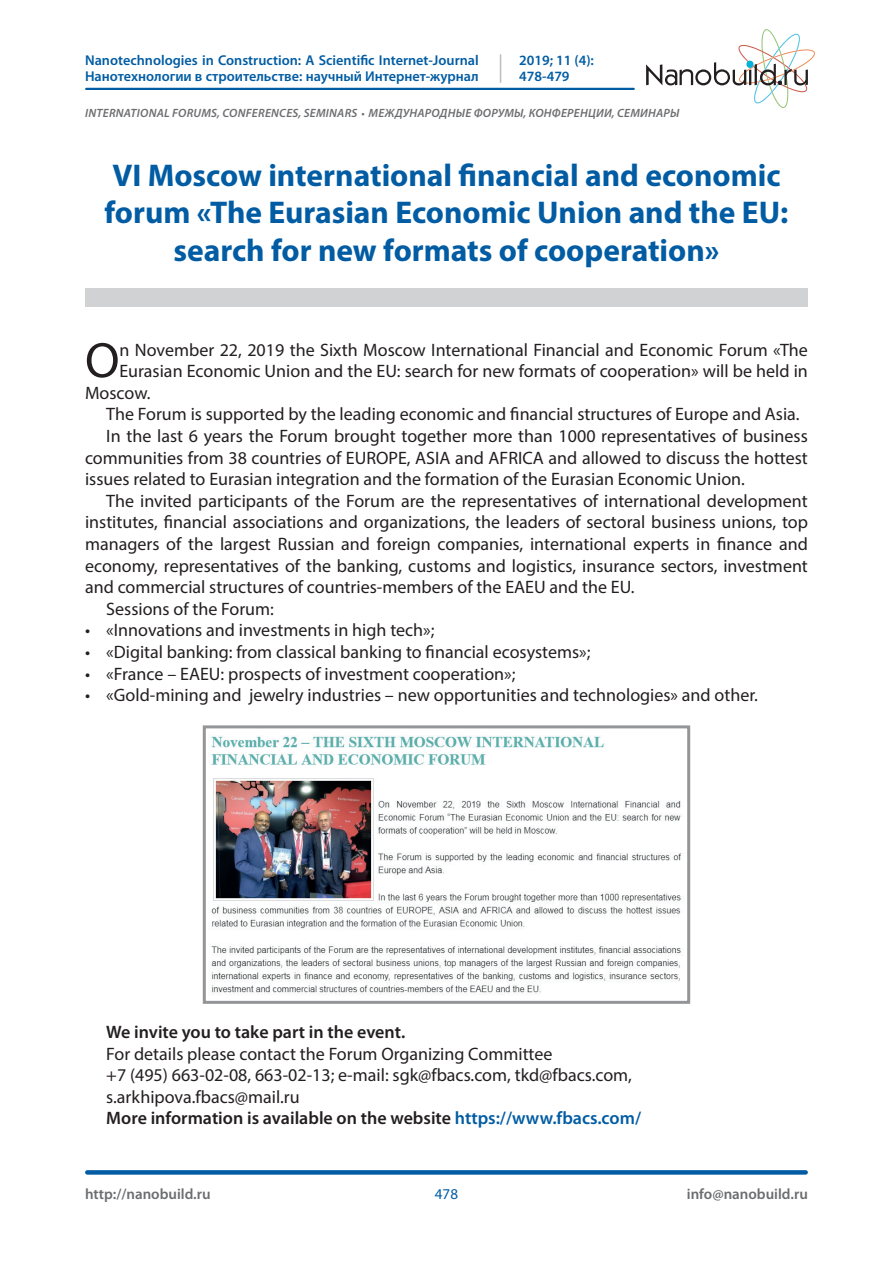
<style>
.page{position:relative;width:893px;height:1263px;background:#fff}
.page>*{position:absolute;margin:0;border:0;box-sizing:border-box;transform-origin:0 0}
.t1{font:50.1px "Myriad Pro";color:#231f20}
.t2{font:700 31.5px/37.8px "Myriad Pro";color:#015ca3;text-align:center}
.t3{font:18px/21.6px "Myriad Pro";color:#231f20}
.t4{font:600 18px "Myriad Pro";color:#231f20}
.t5{font:600 15px "Myriad Pro";color:#6c6d70}
.t6{font:15px "Myriad Pro";color:#015ca3}
.t7{font:600 14.25px/16.5px "Myriad Pro";color:#015ca3}
.t8{font:italic 600 12px "Myriad Pro";letter-spacing:.02em;color:#6c6d70}
.s1{font-size:10.5px}
.s2{font-weight:600}
.s3{font-weight:600;color:#015ca3}
</style>
<div class="page">
<svg style="left:646px;top:29px;width:169px;height:79px"></svg>
<div style="left:87px;top:1170px;width:719px;height:5px;background:#015ca3"></div>
<hr style="left:86px;top:88px;width:548px;height:2px;background:#015ca3">
<svg style="left:500px;top:55px;width:1px;height:27px"></svg>
<div style="left:85px;top:288px;width:723px;height:18px;background:#d1d2d4"></div>
<img style="left:211px;top:736px;width:470px;height:257px">
<div style="left:203px;top:725px;width:487px;height:279px;border:3px solid #939598"></div>
<p class="t7" style="left:85px;top:51px;width:395px">Nanotechnologies in Construction: A Scientific Internet-Journal<br>Нанотехнологии в строительстве: научный Интернет-журнал</p>
<p class="t7" style="left:519px;top:51px;width:76px">2019; 11 (4):<br>478-479</p>
<p class="t8" style="left:85px;top:105px;width:596px">INTERNATIONAL FORUMS, CONFERENCES, SEMINARS <span class="s1">•</span> МЕЖДУНАРОДНЫЕ ФОРУМЫ, КОНФЕРЕНЦИИ, СЕМИНАРЫ</p>
<h2 class="t2" style="left:105px;top:155px;width:685px">VI Moscow international financial and economic forum «The Eurasian Economic Union and the EU: search for new formats of cooperation»</h2>
<h1 class="t1" style="left:85px;top:329px;width:36px">O</h1>
<p class="t3" style="left:120px;top:338px;width:690px">n November 22, 2019 the Sixth Moscow International Financial and Economic Forum «The</p>
<p class="t3" style="left:120px;top:360px;width:690px">Eurasian Economic Union and the EU: search for new formats of cooperation» will be held in</p>
<p class="t3" style="left:85px;top:382px;width:67px">Moscow.</p>
<p class="t3" style="left:106px;top:403px;width:695px">The Forum is supported by the leading economic and financial structures of Europe and Asia.</p>
<p class="t3" style="left:106px;top:425px;width:703px">In the last 6 years the Forum brought together more than 1000 representatives of business</p>
<p class="t3" style="left:85px;top:446px;width:724px">communities from 38 countries of EUROPE, ASIA and AFRICA and allowed to discuss the hottest</p>
<p class="t3" style="left:85px;top:468px;width:661px">issues related to Eurasian integration and the formation of the Eurasian Economic Union.</p>
<p class="t3" style="left:106px;top:490px;width:703px">The invited participants of the Forum are the representatives of international development</p>
<p class="t3" style="left:85px;top:511px;width:724px">institutes, financial associations and organizations, the leaders of sectoral business unions, top</p>
<p class="t3" style="left:85px;top:533px;width:724px">managers of the largest Russian and foreign companies, international experts in finance and</p>
<p class="t3" style="left:85px;top:554px;width:724px">economy, representatives of the banking, customs and logistics, insurance sectors, investment</p>
<p class="t3" style="left:85px;top:576px;width:551px">and commercial structures of countries-members of the EAEU and the EU.</p>
<p class="t3" style="left:106px;top:598px;width:169px">Sessions of the Forum:</p>
<p class="t3" style="left:85px;top:619px;width:351px">• «Innovations and investments in high tech»;</p>
<p class="t3" style="left:85px;top:641px;width:507px">• «Digital banking: from classical banking to financial ecosystems»;</p>
<p class="t3" style="left:85px;top:662px;width:432px">• «France – EAEU: prospects of investment cooperation»;</p>
<p class="t3" style="left:85px;top:684px;width:674px">• «Gold-mining and jewelry industries – new opportunities and technologies» and other.</p>
<p class="t4" style="left:106px;top:1020px;width:300px">We invite you to take part in the event.</p>
<p class="t3" style="left:106px;top:1042px;width:536px">For details please contact the Forum Organizing Committee<br>+7 (495) 663-02-08, 663-02-13; е-mail: sgk@fbacs.com, tkd@fbacs.com, s.arkhipova.fbacs@mail.ru<br><span class="s2">More information is available on the website</span> <span class="s3">https://www.fbacs.com/</span></p>
<p class="t5" style="left:85px;top:1184px;width:127px">http://nanobuild.ru</p>
<p class="t6" style="left:435px;top:1185px;width:25px">478</p>
<p class="t5" style="left:687px;top:1184px;width:123px">info@nanobuild.ru</p>
</div>
